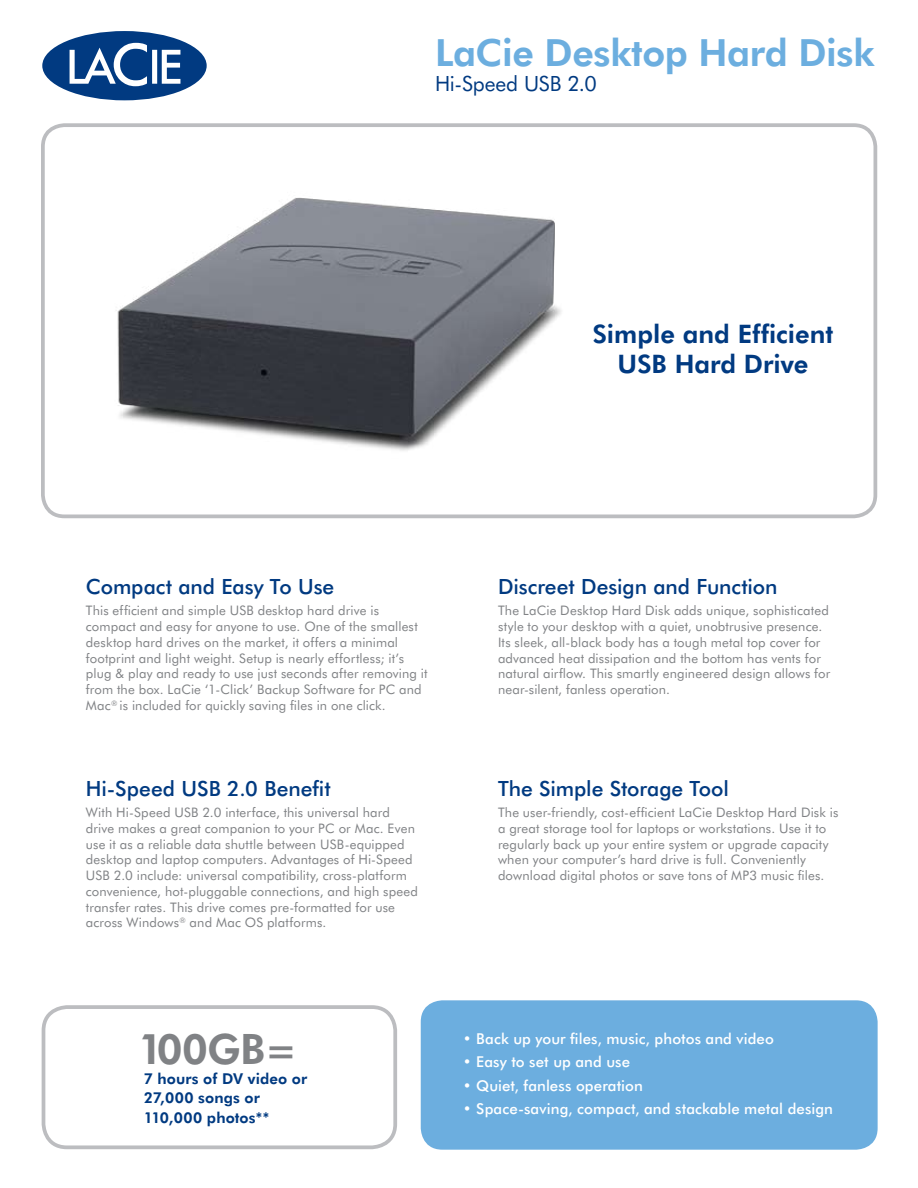
<style>
.page{position:relative;width:918px;height:1188px;background:#fff}
.page>*{position:absolute;margin:0;border:0;box-sizing:border-box;transform-origin:0 0}
.t1{font:800 42px "Futura BT";letter-spacing:-.02em;color:#808285}
.t2{font:800 37.5px "Futura BT";letter-spacing:-.01em;color:#6caedf}
.t3{font:800 25.5px/30.6px "Futura BT";color:#013a81;text-align:center}
.t4{font:500 21px "Futura BT";color:#013a81}
.t5{font:21px "Futura BT";letter-spacing:-.005em;color:#013a81}
.t6{font:500 15px "Futura BT";letter-spacing:.005em;color:#fff}
.t7{font:800 15px/19.5px "Futura BT";letter-spacing:.01em;color:#013a81}
.t8{font:13.2px/15.8px "Futura BT";letter-spacing:.01em;color:#808285}
.s1{font-size:39px}
</style>
<div class="page">
<div style="left:41px;top:123px;width:836px;height:395px;border:4px solid #bcbdc0;border-radius:22px"></div>
<div style="left:42px;top:1005px;width:355px;height:144px;border:4px solid #bcbdc0;border-radius:23px"></div>
<div style="left:421px;top:1000px;width:457px;height:150px;background:#6caedf;border-radius:22px"></div>
<img style="left:116px;top:197px;width:445px;height:254px">
<svg style="left:42px;top:31px;width:165px;height:69px"></svg>
<h2 class="t2" style="left:435px;top:30px;width:441px">LaCie Desktop Hard Disk</h2>
<h3 class="t5" style="left:435px;top:71px;width:163px">Hi-Speed USB 2.0</h3>
<h3 class="t3" style="left:593px;top:318px;width:242px">Simple and Efficient<br>USB Hard Drive</h3>
<h3 class="t4" style="left:86px;top:574px;width:250px">Compact and Easy To Use</h3>
<p class="t8" style="left:86px;top:603px;width:343px">This efficient and simple USB desktop hard drive is compact and easy for anyone to use. One of the smallest desktop hard drives on the market, it offers a minimal footprint and light weight. Setup is nearly effortless; it’s plug &amp; play and ready to use just seconds after removing it from the box. LaCie ‘1-Click’ Backup Software for PC and Mac<sup>®</sup> is included for quickly saving files in one click.</p>
<h3 class="t4" style="left:86px;top:776px;width:246px">Hi-Speed USB 2.0 Benefit</h3>
<p class="t8" style="left:86px;top:805px;width:334px">With Hi-Speed USB 2.0 interface, this universal hard drive makes a great companion to your PC or Mac. Even use it as a reliable data shuttle between USB-equipped desktop and laptop computers. Advantages of Hi-Speed USB 2.0 include: universal compatibility, cross-platform convenience, hot-pluggable connections, and high speed transfer rates. This drive comes pre-formatted for use across Windows<sup>®</sup> and Mac OS platforms.</p>
<h3 class="t4" style="left:498px;top:574px;width:281px">Discreet Design and Function</h3>
<p class="t8" style="left:498px;top:603px;width:334px">The LaCie Desktop Hard Disk adds unique, sophisticated style to your desktop with a quiet, unobtrusive presence.<br>Its sleek, all-black body has a tough metal top cover for advanced heat dissipation and the bottom has vents for natural airflow. This smartly engineered design allows for near-silent, fanless operation.</p>
<h3 class="t4" style="left:498px;top:776px;width:233px">The Simple Storage Tool</h3>
<p class="t8" style="left:498px;top:805px;width:342px">The user-friendly, cost-efficient LaCie Desktop Hard Disk is a great storage tool for laptops or workstations. Use it to regularly back up your entire system or upgrade capacity when your computer’s hard drive is full. Conveniently download digital photos or save tons of MP3 music files.</p>
<h1 class="t1" style="left:138px;top:1024px;width:161px">100GB<span class="s1">=</span></h1>
<p class="t7" style="left:144px;top:1068px;width:165px">7 hours of DV video or<br>27,000 songs or<br>110,000 photos**</p>
<p class="t6" style="left:463px;top:1030px;width:313px">• Back up your files, music, photos and video</p>
<p class="t6" style="left:463px;top:1053px;width:169px">• Easy to set up and use</p>
<p class="t6" style="left:463px;top:1076px;width:182px">• Quiet, fanless operation</p>
<p class="t6" style="left:463px;top:1100px;width:372px">• Space-saving, compact, and stackable metal design</p>
</div>
